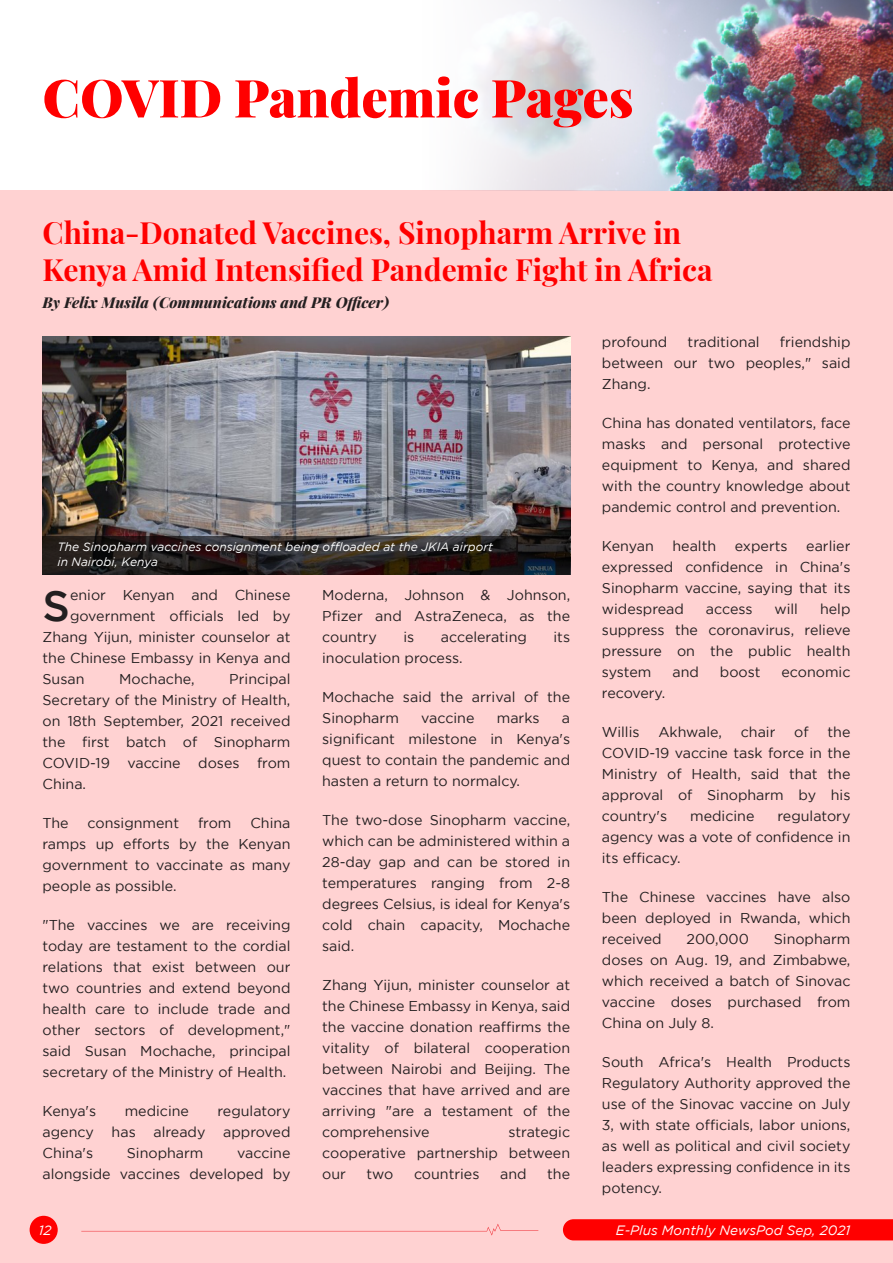
<style>
.page{position:relative;width:893px;height:1263px;background:#fff}
.page>*{position:absolute;margin:0;border:0;box-sizing:border-box;transform-origin:0 0}
.t1{font:900 52.5px "Playfair Display";color:#f00}
.t2{font:500 43.05px "Gotham";color:#231f20}
.t3{font:700 30px/37.5px "Playfair Display";color:#f00}
.t4{font:italic 800 15px "Playfair Display";color:#231f20}
.t5{font:14.25px/21px "Gotham";color:#231f20;text-align:justify}
.t6{font:italic 13.5px "Gotham";color:#fff}
.t7{font:italic 12px/15px "Gotham";color:#fff}
</style>
<div class="page">
<div style="left:0;top:190px;width:893px;height:1073px;background:#ffd2d2"></div>
<svg style="left:81px;top:1224px;width:457px;height:11px"></svg>
<div style="left:30px;top:1216px;width:28px;height:28px;background:#f00;border-radius:50%"></div>
<div style="left:563px;top:1219px;width:330px;height:21px;background:#f00"></div>
<img style="left:473px;top:0;width:420px;height:190px">
<img style="left:43px;top:337px;width:527px;height:199px">
<div style="left:43px;top:536px;width:527px;height:38px;background:#231f20;opacity:.65"></div>
<h1 class="t1" style="left:43px;top:61px;width:592px">COVID Pandemic Pages</h1>
<h3 class="t3" style="left:43px;top:212px;width:672px">China-Donated Vaccines, Sinopharm Arrive in<br>Kenya Amid Intensified Pandemic Fight in Africa</h3>
<p class="t4" style="left:43px;top:292px;width:348px">By Felix Musila (Communications and PR Officer)</p>
<p class="t7" style="left:58px;top:540px;width:437px">The Sinopharm vaccines consignment being offloaded at the JKIA airport in Nairobi, Kenya</p>
<h2 class="t2" style="left:43px;top:590px;width:29px">S</h2>
<p class="t5" style="left:70px;top:586px;width:222px">enior Kenyan and Chinese</p>
<p class="t5" style="left:70px;top:607px;width:222px">government officials led by</p>
<p class="t5" style="left:43px;top:628px;width:249px">Zhang Yijun, minister counselor at</p>
<p class="t5" style="left:43px;top:649px;width:249px">the Chinese Embassy in Kenya and</p>
<p class="t5" style="left:43px;top:670px;width:44px">Susan</p>
<p class="t5" style="left:119px;top:670px;width:77px">Mochache,</p>
<p class="t5" style="left:43px;top:670px;width:249px;text-indent:187px">Principal Secretary of the Ministry of Health, on 18th September, 2021 received the first batch of Sinopharm COVID-19 vaccine doses from China.</p>
<p class="t5" style="left:43px;top:814px;width:28px">The</p>
<p class="t5" style="left:88px;top:814px;width:93px">consignment</p>
<p class="t5" style="left:198px;top:814px;width:35px">from</p>
<p class="t5" style="left:43px;top:814px;width:249px;text-indent:208px">China ramps up efforts by the Kenyan government to vaccinate as many people as possible.</p>
<p class="t5" style="left:43px;top:916px;width:249px">"The vaccines we are receiving today are testament to the cordial relations that exist between our two countries and extend beyond health care to include trade and other sectors of development," said Susan Mochache, principal secretary of the Ministry of Health.</p>
<p class="t5" style="left:43px;top:1102px;width:55px">Kenya's</p>
<p class="t5" style="left:125px;top:1102px;width:66px">medicine</p>
<p class="t5" style="left:43px;top:1102px;width:249px;text-indent:175px">regulatory agency has already approved China's</p>
<p class="t5" style="left:127px;top:1144px;width:78px">Sinopharm</p>
<p class="t5" style="left:43px;top:1144px;width:249px;text-align:right">vaccine<br>alongside vaccines developed by</p>
<p class="t5" style="left:322px;top:586px;width:249px">Moderna, Johnson &amp; Johnson, Pfizer and AstraZeneca, as the country</p>
<p class="t5" style="left:403px;top:628px;width:12px">is</p>
<p class="t5" style="left:441px;top:628px;width:88px">accelerating</p>
<p class="t5" style="left:554px;top:628px;width:18px">its</p>
<p class="t5" style="left:322px;top:649px;width:142px">inoculation process.</p>
<p class="t5" style="left:322px;top:688px;width:249px">Mochache said the arrival of the<br>Sinopharm</p>
<p class="t5" style="left:421px;top:709px;width:55px">vaccine</p>
<p class="t5" style="left:497px;top:709px;width:44px">marks</p>
<p class="t5" style="left:322px;top:709px;width:249px;text-indent:240px">a significant milestone in Kenya's quest to contain the pandemic and hasten a return to normalcy.</p>
<p class="t5" style="left:322px;top:811px;width:249px">The two-dose Sinopharm vaccine, which can be administered within a 28-day gap and can be stored in temperatures ranging from 2-8 degrees Celsius, is ideal for Kenya's cold chain capacity, Mochache said.</p>
<p class="t5" style="left:322px;top:976px;width:249px">Zhang Yijun, minister counselor at the Chinese Embassy in Kenya, said the vaccine donation reaffirms the vitality of bilateral cooperation between Nairobi and Beijing. The vaccines that have arrived and are arriving "are a testament of the comprehensive</p>
<p class="t5" style="left:322px;top:1123px;width:249px;text-indent:186px">strategic cooperative partnership between our</p>
<p class="t5" style="left:367px;top:1165px;width:28px">two</p>
<p class="t5" style="left:414px;top:1165px;width:67px">countries</p>
<p class="t5" style="left:500px;top:1165px;width:28px">and</p>
<p class="t5" style="left:547px;top:1165px;width:24px">the</p>
<p class="t5" style="left:602px;top:333px;width:250px;text-indent:178px">friendship between our two peoples," said Zhang.</p>
<p class="t5" style="left:602px;top:414px;width:250px">China has donated ventilators, face masks and personal protective equipment to Kenya, and shared with the country knowledge about pandemic control and prevention.</p>
<p class="t5" style="left:602px;top:537px;width:53px">Kenyan</p>
<p class="t5" style="left:672px;top:537px;width:45px">health</p>
<p class="t5" style="left:735px;top:537px;width:54px">experts</p>
<p class="t5" style="left:602px;top:333px;width:67px">profound</p>
<p class="t5" style="left:688px;top:333px;width:74px">traditional</p>
<p class="t5" style="left:602px;top:537px;width:250px;text-indent:204px">earlier expressed confidence in China's Sinopharm vaccine, saying that its widespread</p>
<p class="t5" style="left:602px;top:600px;width:250px;text-indent:218px">help suppress the coronavirus, relieve pressure on the public health system</p>
<p class="t5" style="left:706px;top:600px;width:48px">access</p>
<p class="t5" style="left:774px;top:600px;width:25px">will</p>
<p class="t5" style="left:672px;top:663px;width:28px">and</p>
<p class="t5" style="left:720px;top:663px;width:42px">boost</p>
<p class="t5" style="left:781px;top:663px;width:70px">economic</p>
<p class="t5" style="left:602px;top:684px;width:65px">recovery.</p>
<p class="t5" style="left:602px;top:723px;width:39px">Willis</p>
<p class="t5" style="left:658px;top:723px;width:65px">Akhwale,</p>
<p class="t5" style="left:741px;top:723px;width:36px">chair</p>
<p class="t5" style="left:794px;top:723px;width:16px">of</p>
<p class="t5" style="left:602px;top:723px;width:250px;text-indent:226px">the COVID-19 vaccine task force in the Ministry of Health, said that the approval of Sinopharm by his country's</p>
<p class="t5" style="left:602px;top:807px;width:250px;text-indent:176px">regulatory agency was a vote of confidence in its efficacy.</p>
<p class="t5" style="left:602px;top:888px;width:250px">The Chinese vaccines have also been deployed in Rwanda, which received</p>
<p class="t5" style="left:690px;top:807px;width:66px">medicine</p>
<p class="t5" style="left:602px;top:930px;width:250px;text-indent:172px">Sinopharm doses on Aug. 19, and Zimbabwe, which received a batch of Sinovac vaccine doses purchased from China on July 8.</p>
<p class="t5" style="left:602px;top:1053px;width:250px">South Africa's Health Products Regulatory Authority approved the use of the Sinovac vaccine on July 3, with state officials, labor unions, as well as political and civil society leaders expressing confidence in its potency.</p>
<p class="t5" style="left:687px;top:930px;width:64px">200,000</p>
<p class="t6" style="left:39px;top:1225px;width:14px">12</p>
<p class="t6" style="left:616px;top:1225px;width:236px">E-Plus Monthly NewsPod Sep, 2021</p>
</div>
